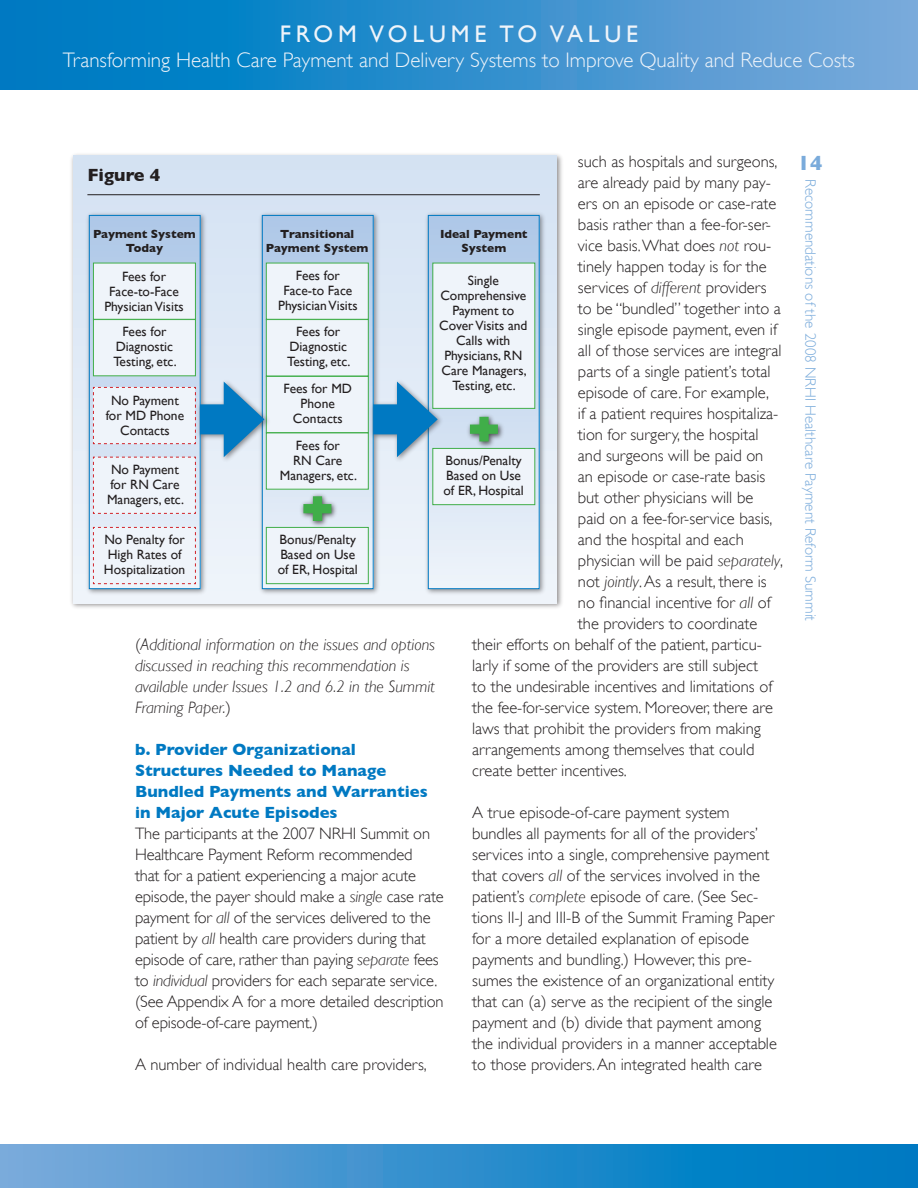
<style>
.page{position:relative;width:918px;height:1188px;background:#fff}
.page>*{position:absolute;margin:0;border:0;box-sizing:border-box;transform-origin:0 0}
.t1{font:24px "Gill Sans";letter-spacing:.2em;color:#eff4fa}
.t2{font:300 21px "Gill Sans";color:#eff4fa}
.t3{font:700 21px "Gill Sans";color:#7aabdb}
.t4{font:700 18px "Gill Sans";color:#231f20}
.t5{font:300 16.5px/21px "Gill Sans";color:#231f20}
.t6{font:italic 300 16.5px/21px "Gill Sans";color:#231f20}
.t7{font:700 16.5px/21px "Gill Sans";color:#0079c2}
.t8{font:300 15px "Gill Sans";color:#7aabdb}
.t9{font:13.5px/15px "Gill Sans";color:#231f20;text-align:center}
.t10{font:700 12px/13.5px "Gill Sans";color:#231f20;text-align:center}
.s1{font-style:italic}
.s2{font-style:normal}
</style>
<div class="page">
<div style="left:1px;top:0;width:917px;height:90px;background:linear-gradient(to right,#0076c0,#79a8da)"></div>
<div style="left:1px;top:1144px;width:917px;height:44px;background:linear-gradient(to right,#7aa9da,#0076c0)"></div>
<div style="left:69px;top:151px;width:495px;height:460px;background:#231f20;opacity:.5"></div>
<div style="left:73px;top:156px;width:484px;height:447px;background:linear-gradient(to bottom,#d3e2f3,#eff5fa)"></div>
<hr style="left:87px;top:194px;width:453px;height:1px;background:#231f20">
<div style="left:84px;top:211px;width:124px;height:386px;background:#231f20;opacity:.5"></div>
<div style="left:89px;top:215px;width:111px;height:374px;background:linear-gradient(to bottom,#acc6e7,#eef4fa)"></div>
<div style="left:89px;top:215px;width:112px;height:374px;border:1px solid #0079c2"></div>
<div style="left:257px;top:211px;width:124px;height:386px;background:#231f20;opacity:.5"></div>
<svg style="left:264px;top:217px;width:108px;height:370px"></svg>
<div style="left:262px;top:215px;width:112px;height:374px;border:1px solid #0079c2"></div>
<div style="left:423px;top:211px;width:124px;height:386px;background:#231f20;opacity:.5"></div>
<div style="left:428px;top:215px;width:111px;height:374px;background:linear-gradient(to bottom,#acc6e7,#eef3fa)"></div>
<div style="left:428px;top:215px;width:112px;height:374px;border:1px solid #0079c2"></div>
<div style="left:93px;top:263px;width:102px;height:56px;background:#eff4fa"></div>
<div style="left:93px;top:263px;width:103px;height:57px;border:1px solid #40ae49"></div>
<div style="left:93px;top:320px;width:102px;height:56px;background:#eff4fa"></div>
<div style="left:93px;top:319px;width:103px;height:57px;border:1px solid #40ae49"></div>
<div style="left:266px;top:263px;width:102px;height:56px;background:#eff4fa"></div>
<div style="left:266px;top:263px;width:103px;height:57px;border:1px solid #40ae49"></div>
<div style="left:266px;top:320px;width:102px;height:56px;background:#eff4fa"></div>
<div style="left:266px;top:319px;width:103px;height:57px;border:1px solid #40ae49"></div>
<div style="left:93px;top:387px;width:102px;height:57px;background:#eff4fa"></div>
<div style="left:93px;top:456px;width:103px;height:58px;background:#eff4fa"></div>
<div style="left:93px;top:527px;width:103px;height:57px;background:#eff4fa"></div>
<div style="left:266px;top:376px;width:102px;height:57px;background:#eff4fa"></div>
<div style="left:266px;top:376px;width:103px;height:57px;border:1px solid #40ae49"></div>
<div style="left:266px;top:433px;width:102px;height:56px;background:#eff4fa"></div>
<div style="left:266px;top:433px;width:103px;height:57px;border:1px solid #40ae49"></div>
<div style="left:266px;top:527px;width:102px;height:57px;background:#eff4fa"></div>
<div style="left:266px;top:527px;width:103px;height:57px;border:1px solid #40ae49"></div>
<div style="left:433px;top:263px;width:102px;height:145px;background:#eff4fa"></div>
<div style="left:432px;top:263px;width:103px;height:146px;border:1px solid #40ae49"></div>
<div style="left:433px;top:448px;width:102px;height:57px;background:#eff4fa"></div>
<div style="left:432px;top:448px;width:103px;height:57px;border:1px solid #40ae49"></div>
<div style="left:195px;top:379px;width:76px;height:84px;background:#231f20;opacity:.5"></div>
<div style="left:200px;top:404px;width:38px;height:30px;background:#0079c2"></div>
<svg style="left:224px;top:382px;width:40px;height:75px"></svg>
<div style="left:369px;top:379px;width:75px;height:84px;background:#231f20;opacity:.5"></div>
<div style="left:373px;top:404px;width:38px;height:30px;background:#0079c2"></div>
<svg style="left:397px;top:382px;width:41px;height:75px"></svg>
<div style="left:299px;top:492px;width:40px;height:37px;background:#231f20;opacity:.75"></div>
<svg style="left:303px;top:496px;width:28px;height:25px"></svg>
<div style="left:465px;top:412px;width:40px;height:37px;background:#231f20;opacity:.75"></div>
<svg style="left:470px;top:417px;width:28px;height:24px"></svg>
<h1 class="t1" style="left:280px;top:20px;width:360px">FROM VOLUME TO VALUE</h1>
<p class="t2" style="left:63px;top:48px;width:794px">Transforming Health Care Payment and Delivery Systems to Improve Quality and Reduce Costs</p>
<p class="t5" style="left:578px;top:151px;width:201px">such as hospitals and surgeons,</p>
<p class="t5" style="left:578px;top:172px;width:194px">are already paid by many pay-</p>
<p class="t5" style="left:578px;top:193px;width:200px">ers on an episode or case-rate</p>
<p class="t5" style="left:578px;top:214px;width:195px">basis rather than a fee-for-ser-</p>
<p class="t5" style="left:578px;top:235px;width:195px">vice basis. What does <span class="s1">not</span> rou-</p>
<p class="t5" style="left:578px;top:256px;width:190px">tinely happen today is for the</p>
<p class="t5" style="left:578px;top:277px;width:190px">services of <span class="s1">different</span> providers</p>
<p class="t5" style="left:578px;top:298px;width:205px">to be “bundled” together into a</p>
<p class="t5" style="left:578px;top:319px;width:201px">single episode payment, even if</p>
<p class="t5" style="left:578px;top:340px;width:205px">all of those services are integral</p>
<p class="t5" style="left:578px;top:361px;width:194px">parts of a single patient’s total</p>
<p class="t5" style="left:578px;top:382px;width:193px">episode of care. For example,</p>
<p class="t5" style="left:578px;top:403px;width:202px">if a patient requires hospitaliza-</p>
<p class="t5" style="left:578px;top:424px;width:182px">tion for surgery, the hospital</p>
<p class="t5" style="left:578px;top:445px;width:187px">and surgeons will be paid on</p>
<p class="t5" style="left:578px;top:466px;width:189px">an episode or case-rate basis</p>
<p class="t5" style="left:578px;top:487px;width:177px">but other physicians will be</p>
<p class="t5" style="left:578px;top:508px;width:196px">paid on a fee-for-service basis,</p>
<p class="t5" style="left:578px;top:529px;width:167px">and the hospital and each</p>
<p class="t5" style="left:578px;top:550px;width:207px">physician will be paid <span class="s1">separately</span>,</p>
<p class="t5" style="left:578px;top:571px;width:190px">not <span class="s1">jointly</span>. As a result, there is</p>
<p class="t5" style="left:578px;top:592px;width:194px">no financial incentive for <span class="s1">all</span> of</p>
<p class="t5" style="left:578px;top:613px;width:181px">the providers to coordinate</p>
<p class="t5" style="left:472px;top:634px;width:291px">their efforts on behalf of the patient, particu-</p>
<p class="t5" style="left:472px;top:655px;width:287px">larly if some of the providers are still subject</p>
<p class="t5" style="left:472px;top:676px;width:302px">to the undesirable incentives and limitations of</p>
<p class="t5" style="left:472px;top:697px;width:302px">the fee-for-service system. Moreover, there are</p>
<p class="t5" style="left:472px;top:718px;width:290px">laws that prohibit the providers from making</p>
<p class="t5" style="left:472px;top:739px;width:284px">arrangements among themselves that could</p>
<p class="t5" style="left:472px;top:760px;width:154px">create better incentives.</p>
<p class="t5" style="left:472px;top:802px;width:306px">A true episode-of-care payment system bundles all payments for all of the providers’ services into a single, comprehensive payment that covers <span class="s1">all</span> of the services involved in the patient’s <span class="s1">complete</span> episode of care. (See Sec&shy;tions II-J and III-B of the Summit Framing Paper for a more detailed explanation of episode payments and bundling.) However, this pre&shy;sumes the existence of an organizational entity that can (a) serve as the recipient of the single payment and (b) divide that payment among the individual providers in a manner acceptable to those providers. An integrated health care</p>
<p class="t4" style="left:87px;top:165px;width:75px">Figure 4</p>
<p class="t10" style="left:93px;top:227px;width:104px">Payment System<br>Today</p>
<p class="t10" style="left:266px;top:227px;width:104px">Transitional<br>Payment System</p>
<p class="t10" style="left:440px;top:227px;width:89px">Ideal Payment<br>System</p>
<p class="t9" style="left:104px;top:268px;width:81px">Fees for<br>Face-to-Face<br>Physician Visits</p>
<p class="t9" style="left:114px;top:324px;width:65px">Fees for<br>Diagnostic<br>Testing, etc.</p>
<p class="t9" style="left:106px;top:393px;width:80px">No Payment for MD Phone<br>Contacts</p>
<p class="t9" style="left:107px;top:462px;width:79px;text-align:left">No Payment for RN Care<br>Managers, etc.</p>
<p class="t9" style="left:104px;top:532px;width:83px;text-align:left">No Penalty for<br>High Rates of<br>Hospitalization</p>
<p class="t9" style="left:278px;top:268px;width:81px">Fees for<br>Face-to Face<br>Physician Visits</p>
<p class="t9" style="left:439px;top:273px;width:90px">Single<br>Comprehensive<br>Payment to<br>Cover Visits and<br>Calls with<br>Physicians, RN<br>Care Managers,<br>Testing, etc.</p>
<p class="t9" style="left:287px;top:323px;width:65px">Fees for<br>Diagnostic<br>Testing, etc.</p>
<p class="t9" style="left:284px;top:381px;width:70px">Fees for MD<br>Phone<br>Contacts</p>
<p class="t9" style="left:280px;top:438px;width:79px">Fees for<br>RN Care<br>Managers, etc.</p>
<p class="t9" style="left:444px;top:452px;width:82px;text-align:left">Bonus/Penalty<br>Based on Use of ER, Hospital</p>
<p class="t9" style="left:278px;top:532px;width:82px;text-align:left">Bonus/Penalty<br>Based on Use of ER, Hospital</p>
<p class="t6" style="left:135px;top:634px;width:302px"><span class="s2">(</span>Additional information on the issues and options discussed in reaching this recommendation is available under Issues 1.2 and 6.2 in the Summit Framing Paper.<span class="s2">)</span></p>
<p class="t7" style="left:135px;top:739px;width:294px">b. Provider Organizational<br>Structures Needed to Manage<br>Bundled Payments and Warranties in Major Acute Episodes</p>
<p class="t5" style="left:135px;top:823px;width:310px">The participants at the 2007 NRHI Summit on Healthcare Payment Reform recommended<br>that for a patient experiencing a major acute episode, the payer should make a <span class="s1">single</span> case rate payment for <span class="s1">all</span> of the services delivered to the patient by <span class="s1">all</span> health care providers during that episode of care, rather than paying <span class="s1">separate</span> fees to <span class="s1">individual</span> providers for each separate service. (See Appendix A for a more detailed description of episode-of-care payment.)</p>
<p class="t5" style="left:135px;top:1054px;width:293px">A number of individual health care providers,</p>
<p class="t3" style="left:798px;top:151px;width:26px">1 4</p>
<p class="t8" style="left:819px;top:179px;width:443px;rotate:90deg">Recommendations of the 2008 NRHI Healthcare Payment Reform Summit</p>
</div>
